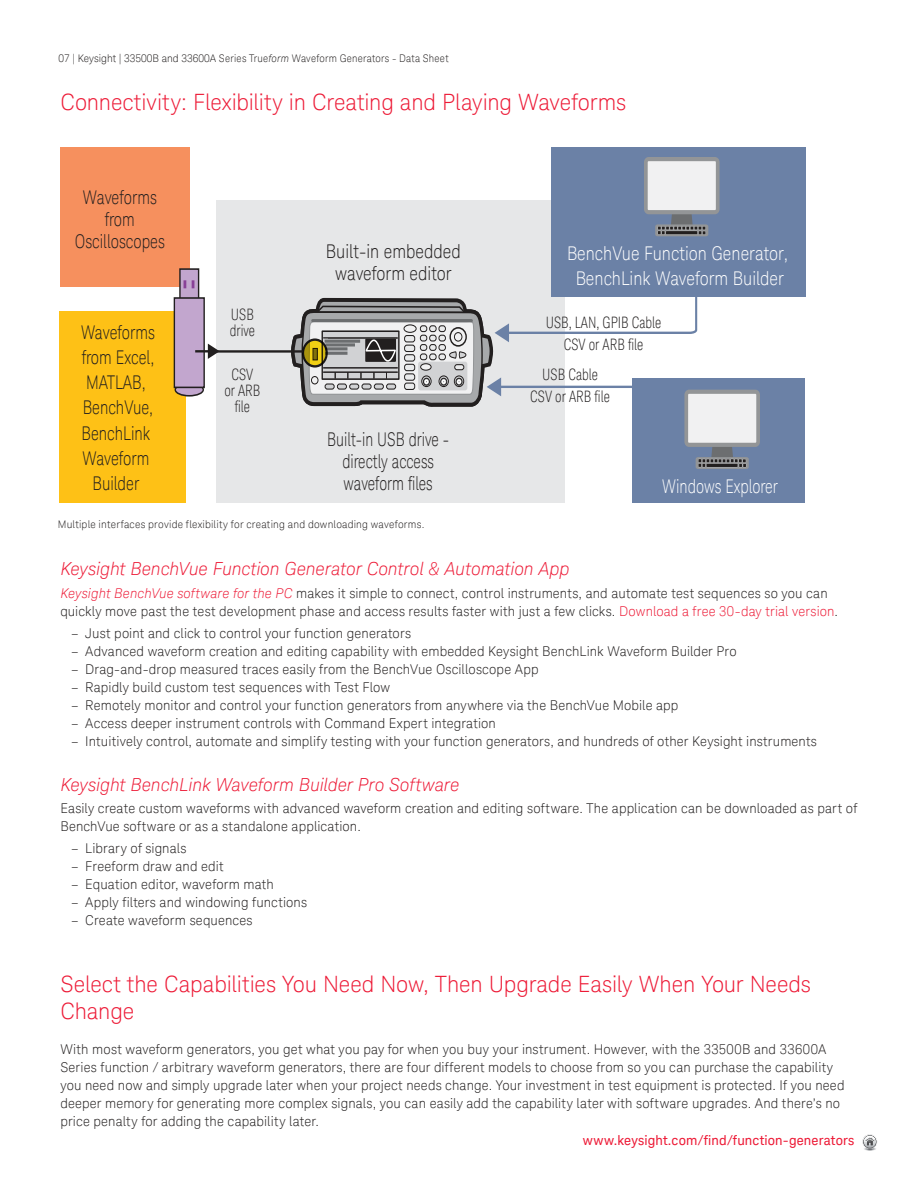
<style>
.page{position:relative;width:918px;height:1188px;background:#fff}
.page>*{position:absolute;margin:0;border:0;box-sizing:border-box;transform-origin:0 0}
.t1{font:300 22.5px/27px "Keysight Sans";letter-spacing:-.005em;color:#ed1a36}
.t2{font:300 18.9px/25.2px "Keysight Sans";color:#221f1f;text-align:center;scale:.81 1}
.t3{font:300 18.9px/25.2px "Keysight Sans";color:#fff;text-align:center;scale:.88 1}
.t4{font:300 18.9px/22px "Keysight Sans";color:#221f1f;text-align:center;scale:.77 1}
.t5{font:300 18.9px/22px "Keysight Sans";color:#221f1f;text-align:center;scale:.88 1}
.t6{font:300 18.9px "Keysight Sans";color:#fff;scale:.79 1}
.t7{font:italic 300 18px "Keysight Sans";letter-spacing:-.01em;color:#ed1a36}
.t8{font:300 condensed 15.75px/15.8px "Keysight Sans";color:#221f1f;text-align:center;scale:.88 1}
.t9{font:300 13.5px/18px "Keysight Sans";letter-spacing:.01em;color:#221f1f}
.t10{font:13.5px "Keysight Sans";letter-spacing:.01em;color:#ed1a36}
.t11{font:300 10.5px "Keysight Sans";letter-spacing:.015em;color:#221f1f}
.s1{font-style:italic}
.s2{font-style:italic;color:#ed1a36}
.s3{color:#ed1a36}
</style>
<div class="page">
<img style="left:864px;top:1149px;width:12px;height:2px">
<img style="left:863px;top:1135px;width:14px;height:11px">
<svg style="left:864px;top:1136px;width:12px;height:13px"></svg>
<div style="left:217px;top:201px;width:348px;height:302px;background:#e6e7e8"></div>
<div style="left:61px;top:147px;width:129px;height:140px;background:#f6905e"></div>
<div style="left:60px;top:312px;width:126px;height:191px;background:#fec116"></div>
<div style="left:551px;top:147px;width:255px;height:149px;background:#6b81a6"></div>
<div style="left:632px;top:378px;width:173px;height:125px;background:#6b81a6"></div>
<div style="left:696px;top:457px;width:53px;height:12px;background:#939597;border-radius:2px"></div>
<div style="left:655px;top:224px;width:53px;height:12px;background:#939597;border-radius:2px"></div>
<svg style="left:644px;top:157px;width:76px;height:78px"></svg>
<svg style="left:291px;top:296px;width:469px;height:172px"></svg>
<hr style="left:325px;top:340px;width:35px;height:3px;background:#6c6e70">
<hr style="left:325px;top:343px;width:30px;height:3px;background:#6c6e70">
<hr style="left:325px;top:347px;width:22px;height:3px;background:#6c6e70">
<hr style="left:325px;top:352px;width:22px;height:3px;background:#6c6e70">
<div style="left:454px;top:332px;width:8px;height:9px;border:1px solid #221f1f;border-radius:50%"></div>
<div style="left:455px;top:365px;width:9px;height:5px;background:#eaebec;border-radius:2px"></div>
<div style="left:454px;top:364px;width:10px;height:6px;border:1px solid #221f1f;border-radius:2px"></div>
<div style="left:405px;top:345px;width:10px;height:7px;background:#eaebec;border-radius:2px"></div>
<div style="left:404px;top:345px;width:11px;height:7px;border:1px solid #221f1f;border-radius:2px"></div>
<div style="left:405px;top:336px;width:10px;height:6px;background:#eaebec;border-radius:2px"></div>
<div style="left:404px;top:335px;width:11px;height:7px;border:1px solid #221f1f;border-radius:2px"></div>
<div style="left:405px;top:355px;width:10px;height:6px;background:#eaebec;border-radius:2px"></div>
<div style="left:404px;top:354px;width:11px;height:8px;border:1px solid #221f1f;border-radius:2px"></div>
<div style="left:405px;top:364px;width:10px;height:7px;background:#eaebec;border-radius:2px"></div>
<div style="left:404px;top:364px;width:11px;height:7px;border:1px solid #221f1f;border-radius:2px"></div>
<div style="left:405px;top:374px;width:10px;height:6px;background:#eaebec;border-radius:2px"></div>
<div style="left:404px;top:373px;width:11px;height:8px;border:1px solid #221f1f;border-radius:2px"></div>
<div style="left:405px;top:383px;width:10px;height:6px;background:#eaebec;border-radius:2px"></div>
<div style="left:404px;top:383px;width:11px;height:7px;border:1px solid #221f1f;border-radius:2px"></div>
<div style="left:325px;top:384px;width:9px;height:5px;background:#d1d2d4;border-radius:2px"></div>
<div style="left:325px;top:384px;width:10px;height:5px;border:1px solid #221f1f;border-radius:2px"></div>
<div style="left:337px;top:384px;width:10px;height:5px;background:#d1d2d4;border-radius:2px"></div>
<div style="left:337px;top:384px;width:10px;height:5px;border:1px solid #221f1f;border-radius:2px"></div>
<div style="left:350px;top:384px;width:9px;height:5px;background:#d1d2d4;border-radius:2px"></div>
<div style="left:349px;top:384px;width:10px;height:5px;border:1px solid #221f1f;border-radius:2px"></div>
<div style="left:362px;top:384px;width:9px;height:5px;background:#d1d2d4;border-radius:2px"></div>
<div style="left:362px;top:384px;width:9px;height:5px;border:1px solid #221f1f;border-radius:2px"></div>
<div style="left:374px;top:384px;width:9px;height:5px;background:#d1d2d4;border-radius:2px"></div>
<div style="left:374px;top:384px;width:10px;height:5px;border:1px solid #221f1f;border-radius:2px"></div>
<div style="left:387px;top:384px;width:9px;height:5px;background:#d1d2d4;border-radius:2px"></div>
<div style="left:386px;top:384px;width:10px;height:5px;border:1px solid #221f1f;border-radius:2px"></div>
<hr style="left:313px;top:319px;width:159px;height:3px;background:#6c6e70">
<div style="left:180px;top:269px;width:19px;height:89px;background:#c2a6ce"></div>
<div style="left:179px;top:268px;width:20px;height:91px;border:1px solid #221f1f"></div>
<svg style="left:175px;top:384px;width:28px;height:12px"></svg>
<div style="left:175px;top:383px;width:29px;height:14px;border:1px solid #221f1f;border-radius:50%"></div>
<div style="left:174px;top:298px;width:30px;height:89px;background:#c2a6ce"></div>
<div style="left:174px;top:297px;width:31px;height:91px;border:1px solid #221f1f"></div>
<svg style="left:183px;top:280px;width:3px;height:8px"></svg>
<svg style="left:192px;top:280px;width:3px;height:8px"></svg>
<svg style="left:195px;top:344px;width:23px;height:15px"></svg>
<svg style="left:303px;top:340px;width:24px;height:26px"></svg>
<div style="left:302px;top:339px;width:26px;height:28px;border:2px solid #221f1f;border-radius:50%"></div>
<hr style="left:214px;top:350px;width:89px;height:3px;background:#221f1f">
<p class="t11" style="left:59px;top:53px;width:392px">07 | Keysight | 33500B and 33600A Series True<span class="s1">form</span> Waveform Generators - Data Sheet</p>
<h1 class="t1" style="left:60px;top:90px;width:567px">Connectivity: Flexibility in Creating and Playing Waveforms</h1>
<h2 class="t2" style="left:75px;top:188px;width:113px;line-height:22px">Waveforms from<br>Oscilloscopes</h2>
<h2 class="t2" style="left:81px;top:321px;width:93px">Waveforms from Excel,<br>MATLAB,<br>BenchVue,<br>BenchLink<br>Waveform<br>Builder</h2>
<p class="t8" style="left:230px;top:308px;width:30px;text-align:left">USB drive</p>
<p class="t8" style="left:224px;top:368px;width:43px">CSV or ARB file</p>
<h2 class="t5" style="left:326px;top:241px;width:155px">Built-in embedded waveform editor</h2>
<h2 class="t4" style="left:327px;top:430px;width:160px">Built-in USB drive - directly access waveform files</h2>
<p class="t11" style="left:58px;top:520px;width:368px">Multiple interfaces provide flexibility for creating and downloading waveforms.</p>
<h2 class="t3" style="left:567px;top:242px;width:253px">BenchVue Function Generator,<br>BenchLink Waveform Builder</h2>
<p class="t8" style="left:546px;top:313px;width:133px;line-height:22px">USB, LAN, GPIB Cable<br>CSV or ARB file</p>
<p class="t8" style="left:530px;top:365px;width:92px;line-height:22px">USB Cable<br>CSV or ARB file</p>
<h2 class="t6" style="left:662px;top:478px;width:148px">Windows Explorer</h2>
<h3 class="t7" style="left:60px;top:562px;width:511px">Keysight BenchVue Function Generator Control &amp; Automation App</h3>
<p class="t9" style="left:60px;top:585px;width:779px"><span class="s2">Keysight BenchVue software for the PC</span> makes it simple to connect, control instruments, and automate test sequences so you can quickly move past the test development phase and access results faster with just a few clicks. <span class="s3">Download a free 30-day trial version</span>.</p>
<p class="t9" style="left:71px;top:625px;width:342px">– Just point and click to control your function generators</p>
<p class="t9" style="left:71px;top:643px;width:667px">– Advanced waveform creation and editing capability with embedded Keysight BenchLink Waveform Builder Pro</p>
<p class="t9" style="left:71px;top:661px;width:469px">– Drag-and-drop measured traces easily from the BenchVue Oscilloscope App</p>
<p class="t9" style="left:71px;top:679px;width:321px">– Rapidly build custom test sequences with Test Flow</p>
<p class="t9" style="left:71px;top:697px;width:609px">– Remotely monitor and control your function generators from anywhere via the BenchVue Mobile app</p>
<p class="t9" style="left:71px;top:715px;width:426px">– Access deeper instrument controls with Command Expert integration</p>
<p class="t9" style="left:71px;top:733px;width:747px">– Intuitively control, automate and simplify testing with your function generators, and hundreds of other Keysight instruments</p>
<h3 class="t7" style="left:60px;top:777px;width:401px">Keysight BenchLink Waveform Builder Pro Software</h3>
<p class="t9" style="left:60px;top:800px;width:798px">Easily create custom waveforms with advanced waveform creation and editing software. The application can be downloaded as part of<br>BenchVue software or as a standalone application.</p>
<p class="t9" style="left:71px;top:841px;width:117px">– Library of signals</p>
<p class="t9" style="left:71px;top:859px;width:154px">– Freeform draw and edit</p>
<p class="t9" style="left:71px;top:877px;width:204px">– Equation editor, waveform math</p>
<p class="t9" style="left:71px;top:895px;width:238px">– Apply filters and windowing functions</p>
<p class="t9" style="left:71px;top:913px;width:183px">– Create waveform sequences</p>
<h1 class="t1" style="left:60px;top:972px;width:752px">Select the Capabilities You Need Now, Then Upgrade Easily When Your Needs<br>Change</h1>
<p class="t9" style="left:60px;top:1041px;width:786px">With most waveform generators, you get what you pay for when you buy your instrument. However, with the 33500B and 33600A Series function / arbitrary waveform generators, there are four different models to choose from so you can purchase the capability you need now and simply upgrade later when your project needs change. Your investment in test equipment is protected. If you need deeper memory for generating more complex signals, you can easily add the capability later with software upgrades. And there’s no price penalty for adding the capability later.</p>
<p class="t10" style="left:583px;top:1134px;width:273px">www.keysight.com/find/function-generators</p>
</div>
